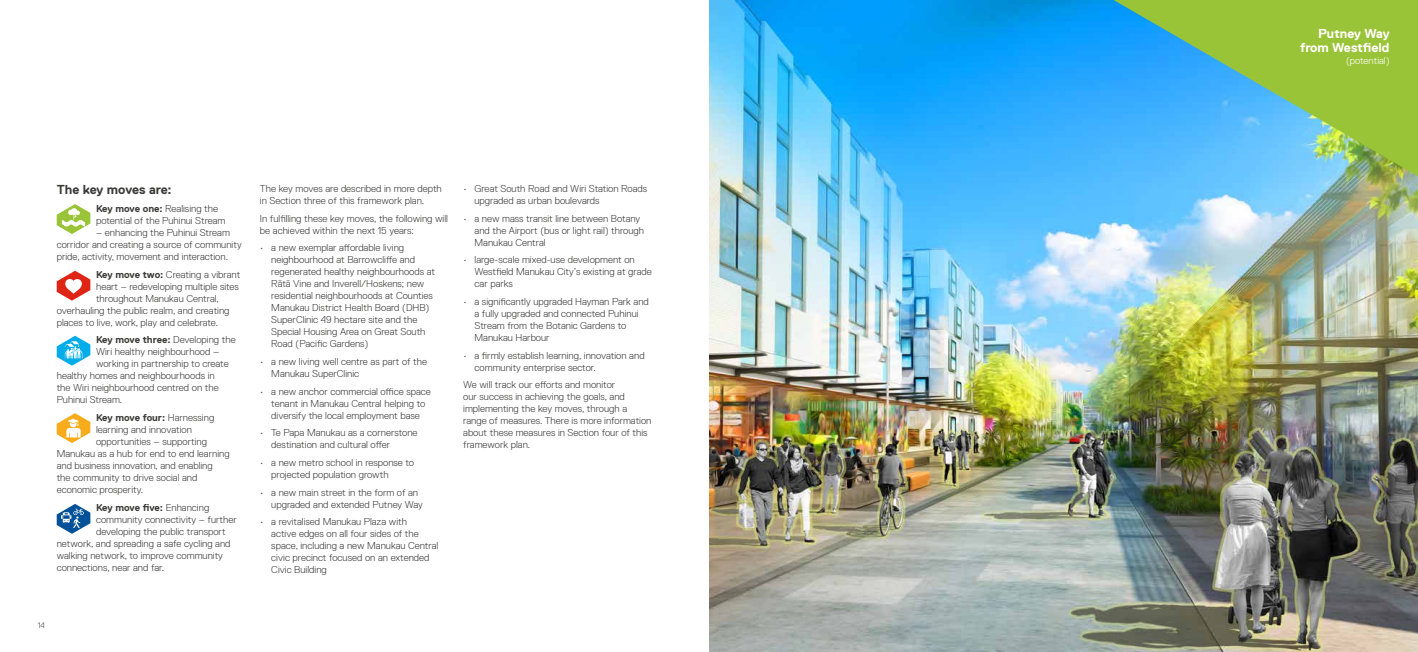
<style>
.page{position:relative;width:1418px;height:652px;background:#fff}
.page>*{position:absolute;margin:0;border:0;box-sizing:border-box;transform-origin:0 0}
.t1{font:700 13px/14px "Replica Pro";color:#fff;text-align:right}
.t2{font:700 13px "Replica Pro";letter-spacing:-.01em;color:#3c3c3b}
.t3{font:300 10px/12px "Replica Pro";color:#3c3c3b}
.t4{font:700 10px "Replica Pro";letter-spacing:-.01em;color:#3c3c3b}
.t5{font:300 10px "Replica Pro";color:#fff}
.t6{font:300 8px "Replica Pro";color:#3c3c3b}
.s1{font-weight:700}
.s2{font-weight:300}
</style>
<div class="page">
<img style="left:709px;top:0;width:708px;height:652px">
<svg style="left:1113px;top:0;width:304px;height:176px;background:#74bc94"></svg>
<svg style="left:57px;top:271px;width:33px;height:30px"></svg>
<svg style="left:57px;top:336px;width:33px;height:30px"></svg>
<svg style="left:57px;top:413px;width:33px;height:30px"></svg>
<svg style="left:57px;top:504px;width:33px;height:30px"></svg>
<svg style="left:57px;top:204px;width:33px;height:30px"></svg>
<h1 class="t2" style="left:57px;top:183px;width:117px">The key moves are:</h1>
<p class="t3" style="left:96px;top:203px;width:131px"><span class="s1">Key move one:</span> Realising the potential of the Puhinui Stream</p>
<p class="t3" style="left:57px;top:227px;width:186px;text-indent:39px">– enhancing the Puhinui Stream corridor and creating a source of community pride, activity, movement and interaction.</p>
<p class="t3" style="left:96px;top:268px;width:146px"><span class="s1">Key move two:</span> Creating a vibrant</p>
<p class="t3" style="left:96px;top:280px;width:144px">heart – redeveloping multiple sites</p>
<p class="t3" style="left:96px;top:292px;width:124px">throughout Manukau Central,</p>
<p class="t3" style="left:57px;top:304px;width:174px">overhauling the public realm, and creating</p>
<p class="t3" style="left:57px;top:316px;width:163px">places to live, work, play and celebrate.</p>
<p class="t4" style="left:96px;top:334px;width:141px">Key move three: <span class="s2">Developing the</span></p>
<p class="t3" style="left:96px;top:346px;width:125px">Wiri healthy neighbourhood –</p>
<p class="t3" style="left:96px;top:358px;width:134px">working in partnership to create</p>
<p class="t3" style="left:57px;top:370px;width:159px">healthy homes and neighbourhoods in</p>
<p class="t3" style="left:57px;top:382px;width:163px">the Wiri neighbourhood centred on the</p>
<p class="t3" style="left:57px;top:394px;width:67px">Puhinui Stream.</p>
<p class="t4" style="left:96px;top:412px;width:120px">Key move four: <span class="s2">Harnessing</span></p>
<p class="t3" style="left:96px;top:424px;width:97px">learning and innovation</p>
<p class="t3" style="left:96px;top:436px;width:112px">opportunities – supporting</p>
<p class="t3" style="left:57px;top:448px;width:174px">Manukau as a hub for end to end learning</p>
<p class="t3" style="left:57px;top:460px;width:157px">and business innovation, and enabling</p>
<p class="t3" style="left:57px;top:472px;width:142px">the community to drive social and</p>
<p class="t3" style="left:57px;top:484px;width:88px">economic prosperity.</p>
<p class="t4" style="left:96px;top:502px;width:115px">Key move five: <span class="s2">Enhancing</span></p>
<p class="t3" style="left:96px;top:513px;width:142px">community connectivity – further</p>
<p class="t3" style="left:96px;top:525px;width:131px">developing the public transport</p>
<p class="t3" style="left:57px;top:537px;width:175px">network, and spreading a safe cycling and</p>
<p class="t3" style="left:57px;top:549px;width:168px">walking network, to improve community</p>
<p class="t3" style="left:57px;top:561px;width:109px">connections, near and far.</p>
<p class="t3" style="left:260px;top:183px;width:183px">The key moves are described in more depth in Section three of this framework plan.</p>
<p class="t3" style="left:260px;top:212px;width:189px">In fulfilling these key moves, the following will be achieved within the next 15 years:</p>
<p class="t3" style="left:271px;top:242px;width:165px;text-indent:-11px">• a new exemplar affordable living neighbourhood at Barrowcliffe and regenerated healthy neighbourhoods at Rātā Vine and Inverell/Hoskens; new residential neighbourhoods at Counties Manukau District Health Board (DHB)<br>SuperClinic 49 hectare site and the Special Housing Area on Great South Road (Pacific Gardens)</p>
<p class="t3" style="left:271px;top:356px;width:157px;text-indent:-11px">• a new living well centre as part of the<br>Manukau SuperClinic</p>
<p class="t3" style="left:260px;top:385px;width:172px;text-align:center">• a new anchor commercial office space tenant in Manukau Central helping to diversify the local employment base</p>
<p class="t3" style="left:271px;top:427px;width:148px;text-indent:-11px">• Te Papa Manukau as a cornerstone destination and cultural offer</p>
<p class="t3" style="left:271px;top:457px;width:144px;text-indent:-11px">• a new metro school in response to projected population growth</p>
<p class="t3" style="left:271px;top:486px;width:153px;text-indent:-11px">• a new main street in the form of an upgraded and extended Putney Way</p>
<p class="t3" style="left:271px;top:516px;width:168px;text-indent:-11px">• a revitalised Manukau Plaza with<br>active edges on all four sides of the space, including a new Manukau Central civic precinct focused on an extended<br>Civic Building</p>
<p class="t3" style="left:474px;top:183px;width:174px;text-indent:-11px">• Great South Road and Wiri Station Roads upgraded as urban boulevards</p>
<p class="t3" style="left:474px;top:212px;width:171px;text-indent:-11px">• a new mass transit line between Botany and the Airport (bus or light rail) through<br>Manukau Central</p>
<p class="t3" style="left:474px;top:254px;width:179px;text-indent:-11px">• large-scale mixed-use development on<br>Westfield Manukau City’s existing at grade car parks</p>
<p class="t3" style="left:474px;top:296px;width:176px;text-indent:-11px">• a significantly upgraded Hayman Park and a fully upgraded and connected Puhinui Stream from the Botanic Gardens to Manukau Harbour</p>
<p class="t3" style="left:474px;top:349px;width:171px;text-indent:-11px">• a firmly establish learning, innovation and community enterprise sector.</p>
<p class="t3" style="left:463px;top:379px;width:190px">We will track our efforts and monitor<br>our success in achieving the goals, and implementing the key moves, through a range of measures. There is more information about these measures in Section four of this framework plan.</p>
<p class="t6" style="left:38px;top:621px;width:9px">14</p>
<h1 class="t1" style="left:1299px;top:27px;width:91px">Putney Way from Westfield</h1>
<p class="t5" style="left:1345px;top:55px;width:45px">(potential)</p>
</div>
